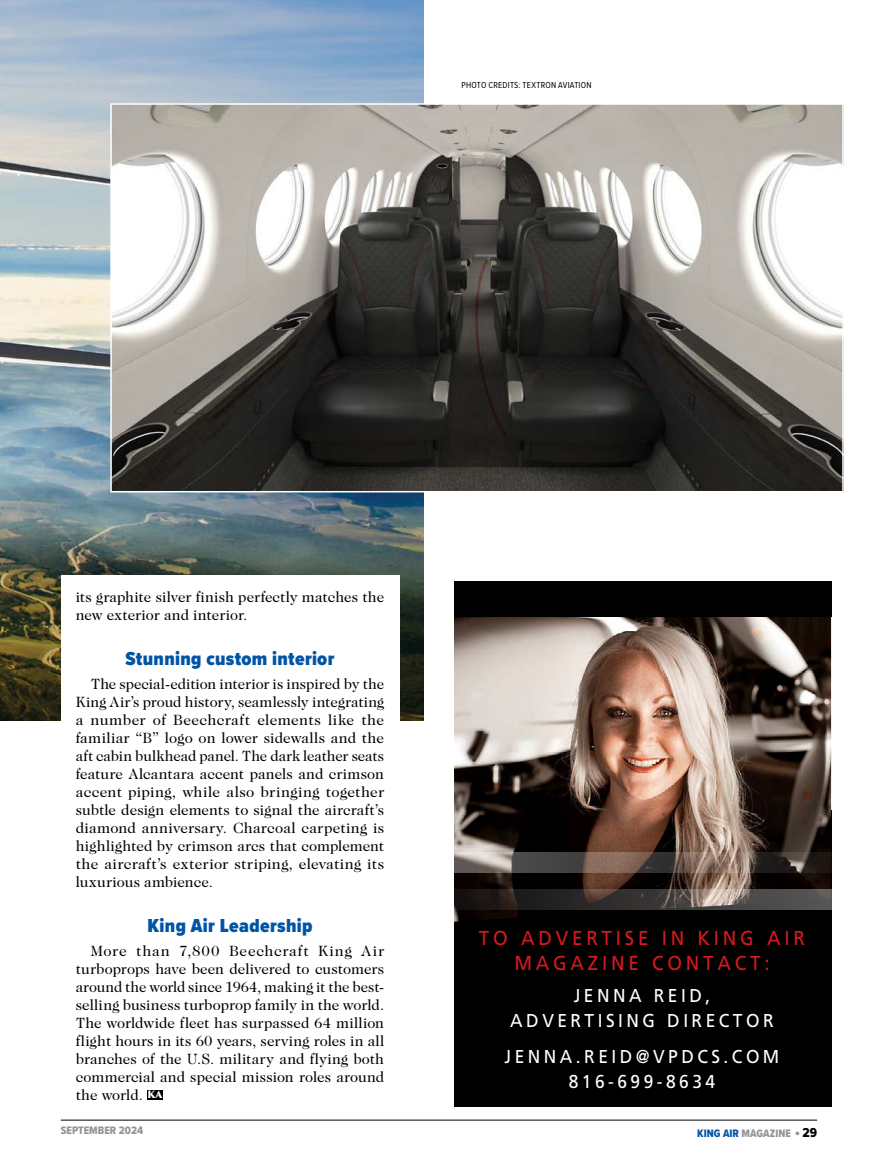
<style>
.page{position:relative;width:878px;height:1161px;background:#fff}
.page>*{position:absolute;margin:0;border:0;box-sizing:border-box;transform-origin:0 0}
.t1{font:20.1px/24.8px "Frutiger";letter-spacing:.2em;color:#d71920;text-align:center;scale:.93 1}
.t2{font:900 19.5px "Proxima Nova Cond";letter-spacing:.02em;color:#0054a6}
.t3{font:18.6px/24.8px "Frutiger";letter-spacing:.2em;color:#fff;text-align:center;scale:.93 1}
.t4{font:15px/18px "Caslon Two Twenty Four";letter-spacing:.005em;color:#000;text-align:justify}
.t5{font:11.25px "Proxima Nova Cond Extrabld";color:#939598}
.t6{font:9px "Proxima Nova Cond";letter-spacing:.025em;color:#000}
.s1{font-family:"Arrow";font-weight:900;font-size:10.8px;color:#fff}
.s2{color:#0054a6}
.s3{font-size:15px}
.s4{font-size:13.5px;color:#000}
</style>
<div class="page">
<img style="left:0;top:0;width:424px;height:720px">
<div style="left:61px;top:576px;width:338px;height:559px;background:#fff"></div>
<div style="left:147px;top:1090px;width:16px;height:10px;background:#000"></div>
<img style="left:113px;top:106px;width:727px;height:383px">
<div style="left:110px;top:103px;width:733px;height:389px;border:2px solid #fff"></div>
<hr style="left:61px;top:1120px;width:756px;height:1px;background:#000">
<div style="left:454px;top:581px;width:377px;height:36px;background:#000"></div>
<svg style="left:454px;top:617px;width:377px;height:490px;background:#473d38"></svg>
<p class="t6" style="left:461px;top:78px;width:132px">PHOTO CREDITS: TEXTRON AVIATION</p>
<p class="t4" style="left:76px;top:588px;width:310px">its graphite silver finish perfectly matches the new exterior and interior.</p>
<h2 class="t2" style="left:125px;top:644px;width:210px">Stunning custom interior</h2>
<p class="t4" style="left:76px;top:675px;width:310px;text-indent:15px">The special-edition interior is inspired by the King Air’s proud history, seamlessly integrating a number of Beechcraft elements like the familiar “B” logo on lower sidewalls and the aft cabin bulkhead panel. The dark leather seats feature Alcantara accent panels and crimson accent piping, while also bringing together subtle design elements to signal the aircraft’s diamond anniversary. Charcoal carpeting is highlighted by crimson arcs that complement the aircraft’s exterior striping, elevating its luxurious ambience.</p>
<h2 class="t2" style="left:147px;top:911px;width:166px">King Air Leadership</h2>
<p class="t4" style="left:76px;top:942px;width:310px;text-indent:15px">More than 7,800 Beechcraft King Air turboprops have been delivered to customers around the world since 1964, making it the best&shy;selling business turboprop family in the world.<br>The worldwide fleet has surpassed 64 million flight hours in its 60 years, serving roles in all branches of the U.S. military and flying both commercial and special mission roles around the world. <span class="s1">KA</span></p>
<p class="t5" style="left:61px;top:1122px;width:84px">SEPTEMBER 2024</p>
<p class="t5" style="left:697px;top:1125px;width:121px"><span class="s2">KING AIR</span> MAGAZINE <span class="s3">•</span> <span class="s4">29</span></p>
<h1 class="t1" style="left:479px;top:926px;width:352px">TO ADVERTISE IN KING AIR<br>MAGAZINE CONTACT:</h1>
<p class="t3" style="left:510px;top:983px;width:285px">JENNA REID,<br>ADVERTISING DIRECTOR</p>
<p class="t3" style="left:504px;top:1044px;width:297px">JENNA.REID@VPDCS.COM<br>816-699-8634</p>
</div>
